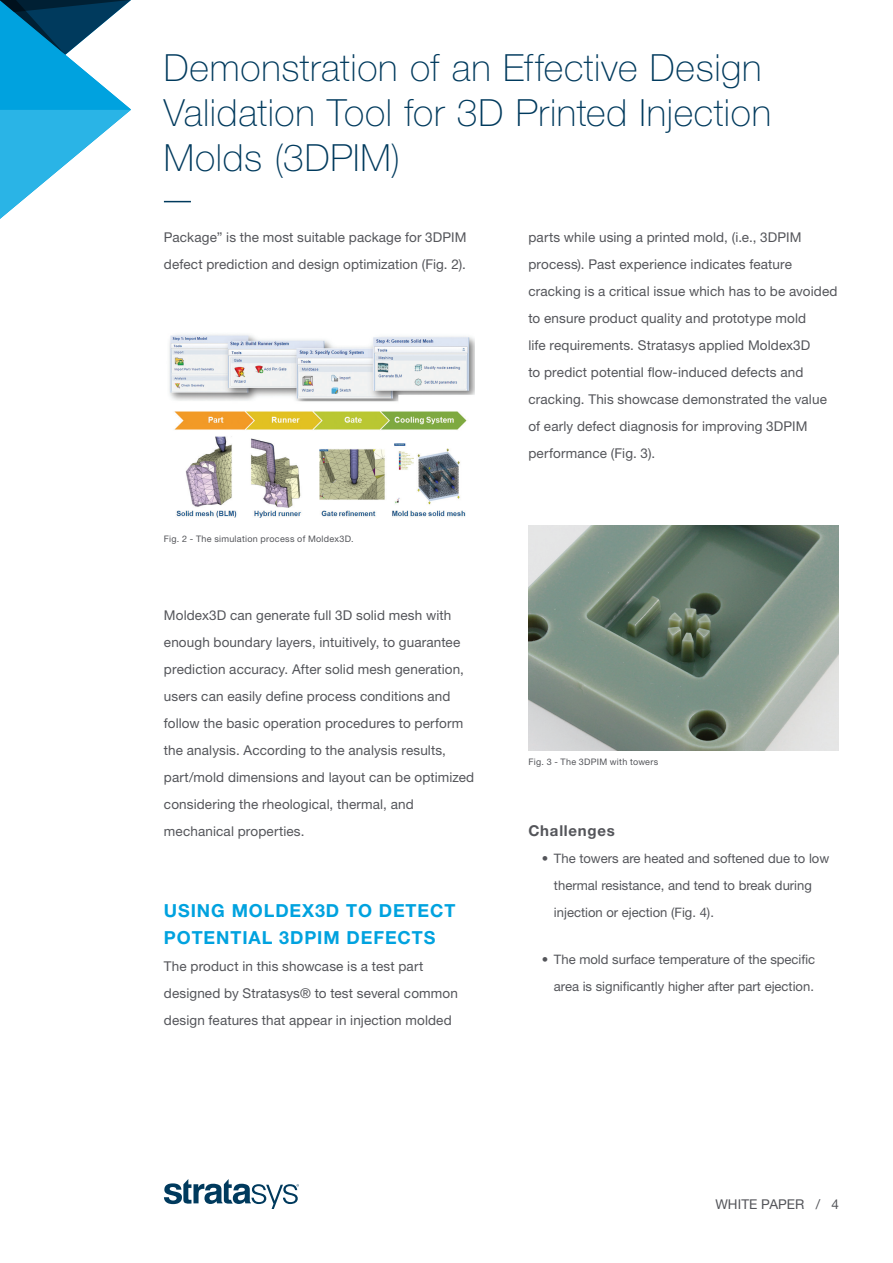
<style>
.page{position:relative;width:893px;height:1263px;background:#fff}
.page>*{position:absolute;margin:0;border:0;box-sizing:border-box;transform-origin:0 0}
.t1{font:100 37.5px/45px "Helvetica Neue LT Std";letter-spacing:.015em;color:#003a5d}
.WP_-_Paragraph_Heade{font:700 18px/27px "Helvetica Neue LT Std";letter-spacing:.05em;color:#00a2df}
.WP_-_Paragraph_Subhe{font:700 15px "Helvetica Neue LT Std";letter-spacing:.05em;color:#54555a}
.WP_-_Body_Copy{font:13.5px/27px "Helvetica Neue LT Std";letter-spacing:.01em;color:#54555a}
.t2{font:13.05px/27px "Helvetica Neue LT Std";color:#54555a}
.WP_-_Image_Caption{font:9px "Helvetica Neue LT Std";letter-spacing:.03em;color:#54555a}
</style>
<div class="page">
<svg style="left:164px;top:1179px;width:135px;height:30px"></svg>
<svg style="left:0;top:0;width:131px;height:219px"></svg>
<svg style="left:164px;top:201px;width:27px;height:1px"></svg>
<img style="left:169px;top:334px;width:305px;height:184px">
<img style="left:528px;top:525px;width:311px;height:226px">
<h1 class="t1" style="left:164px;top:45px;width:609px">Demonstration of an Effective Design<br>Validation Tool for 3D Printed Injection<br>Molds (3DPIM)</h1>
<p class="WP_-_Body_Copy" style="left:164px;top:224px;width:304px">Package” is the most suitable package for 3DPIM defect prediction and design optimization (Fig. 2).</p>
<p class="WP_-_Image_Caption" style="left:164px;top:533px;width:191px">Fig. 2 - The simulation process of Moldex3D.</p>
<p class="WP_-_Body_Copy" style="left:164px;top:602px;width:312px">Moldex3D can generate full 3D solid mesh with enough boundary layers, intuitively, to guarantee prediction accuracy. After solid mesh generation, users can easily define process conditions and follow the basic operation procedures to perform the analysis. According to the analysis results, part/mold dimensions and layout can be optimized considering the rheological, thermal, and mechanical properties.</p>
<p class="WP_-_Paragraph_Heade" style="left:164px;top:897px;width:293px">USING MOLDEX3D TO DETECT<br>POTENTIAL 3DPIM DEFECTS</p>
<p class="WP_-_Body_Copy" style="left:164px;top:953px;width:295px">The product in this showcase is a test part designed by Stratasys® to test several common design features that appear in injection molded</p>
<p class="WP_-_Body_Copy" style="left:528px;top:224px;width:311px">parts while using a printed mold, (i.e., 3DPIM process). Past experience indicates feature cracking is a critical issue which has to be avoided to ensure product quality and prototype mold<br>life requirements. Stratasys applied Moldex3D<br>to predict potential flow-induced defects and cracking. This showcase demonstrated the value of early defect diagnosis for improving 3DPIM performance (Fig. 3).</p>
<p class="WP_-_Image_Caption" style="left:528px;top:756px;width:131px">Fig. 3 - The 3DPIM with towers</p>
<p class="WP_-_Paragraph_Subhe" style="left:528px;top:821px;width:88px">Challenges</p>
<p class="t2" style="left:554px;top:845px;width:277px;text-indent:-12px">• The towers are heated and softened due to low thermal resistance, and tend to break during injection or ejection (Fig. 4).</p>
<p class="t2" style="left:542px;top:946px;width:275px;text-align:right">• The mold surface temperature of the specific area is significantly higher after part ejection.</p>
<p class="WP_-_Body_Copy" style="left:715px;top:1190px;width:125px">WHITE PAPER / 4</p>
</div>
